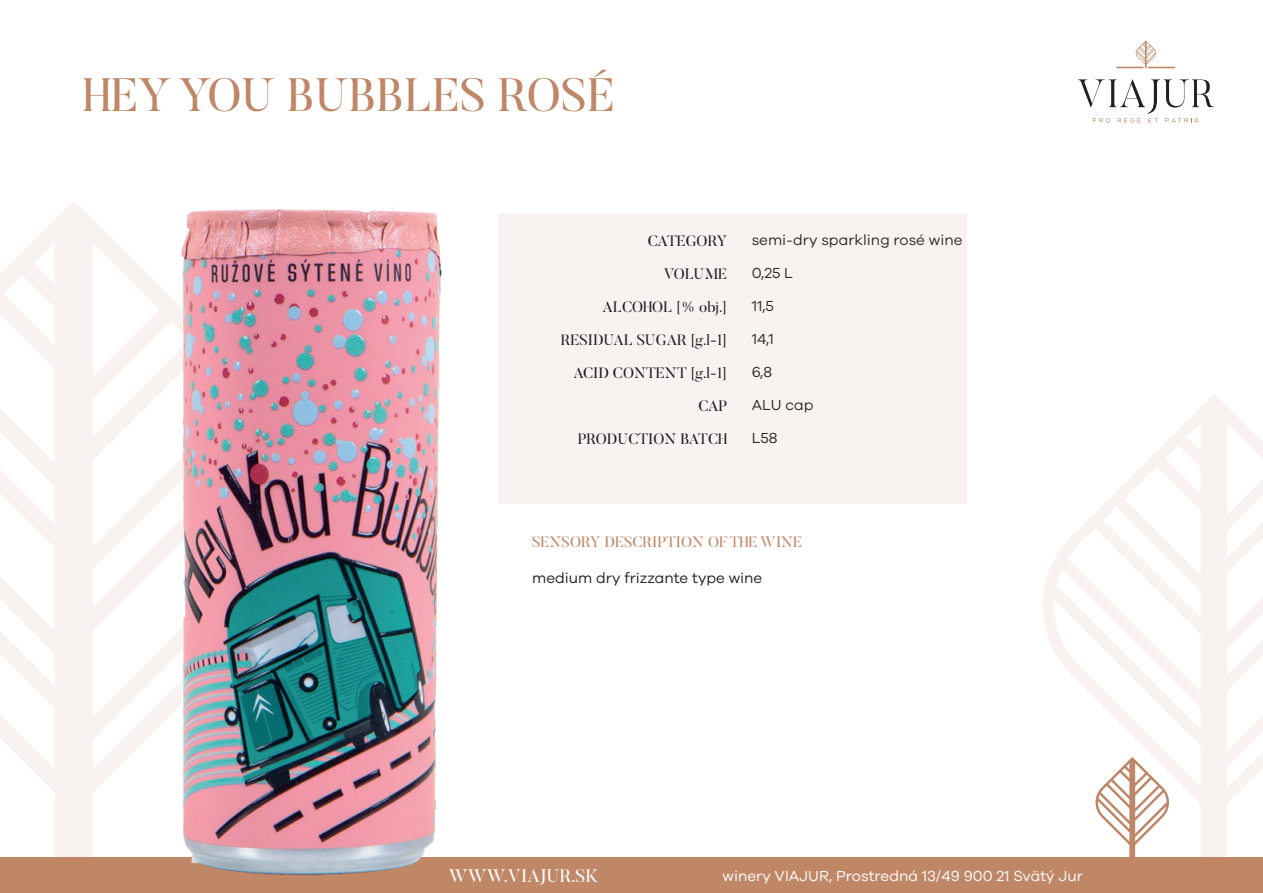
<style>
.page{position:relative;width:1263px;height:893px;background:#fff}
.page>*{position:absolute;margin:0;border:0;box-sizing:border-box;transform-origin:0 0}
.t1{font:46.5px "Butler";color:#bf8667}
.t2{font:18px "Butler";color:#fff}
.t3{font:15px "Butler";color:#231f20}
.t4{font:15px "Galano Grotesque";color:#231f20}
.t5{font:15px "Galano Grotesque";color:#fff}
.t6{font:15px "Butler";color:#bf8666}
</style>
<div class="page">
<svg style="left:0;top:201px;width:178px;height:657px"></svg>
<svg style="left:1043px;top:394px;width:220px;height:464px"></svg>
<div style="left:0;top:858px;width:1263px;height:35px;background:#c08767"></div>
<svg style="left:1116px;top:40px;width:59px;height:28px"></svg>
<svg style="left:1078px;top:79px;width:136px;height:44px"></svg>
<svg style="left:1095px;top:757px;width:74px;height:101px"></svg>
<img style="left:178px;top:208px;width:298px;height:667px">
<div style="left:498px;top:213px;width:469px;height:291px;background:#f8f3f0"></div>
<h1 class="t1" style="left:83px;top:66px;width:534px">HEY YOU BUBBLES ROSÉ</h1>
<p class="t3" style="left:648px;top:231px;width:81px">CATEGORY</p>
<p class="t3" style="left:664px;top:264px;width:65px">VOLUME</p>
<p class="t3" style="left:602px;top:297px;width:126px">ALCOHOL [% obj.]</p>
<p class="t3" style="left:561px;top:330px;width:168px">RESIDUAL SUGAR [g.l-1]</p>
<p class="t3" style="left:573px;top:363px;width:155px">ACID CONTENT [g.l-1]</p>
<p class="t3" style="left:698px;top:396px;width:30px">CAP</p>
<p class="t3" style="left:578px;top:429px;width:151px">PRODUCTION BATCH</p>
<p class="t4" style="left:752px;top:231px;width:212px">semi-dry sparkling rosé wine</p>
<p class="t4" style="left:752px;top:264px;width:43px">0,25 L</p>
<p class="t4" style="left:752px;top:297px;width:24px">11,5</p>
<p class="t4" style="left:752px;top:330px;width:23px">14,1</p>
<p class="t4" style="left:752px;top:363px;width:22px">6,8</p>
<p class="t4" style="left:752px;top:396px;width:63px">ALU cap</p>
<p class="t4" style="left:752px;top:429px;width:27px">L58</p>
<p class="t6" style="left:532px;top:532px;width:272px">SENSORY DESCRIPTION OF THE WINE</p>
<p class="t4" style="left:532px;top:569px;width:232px">medium dry frizzante type wine</p>
<p class="t2" style="left:449px;top:864px;width:151px">WWW.VIAJUR.SK</p>
<p class="t5" style="left:722px;top:867px;width:362px">winery VIAJUR, Prostredná 13/49 900 21 Svätý Jur</p>
</div>
